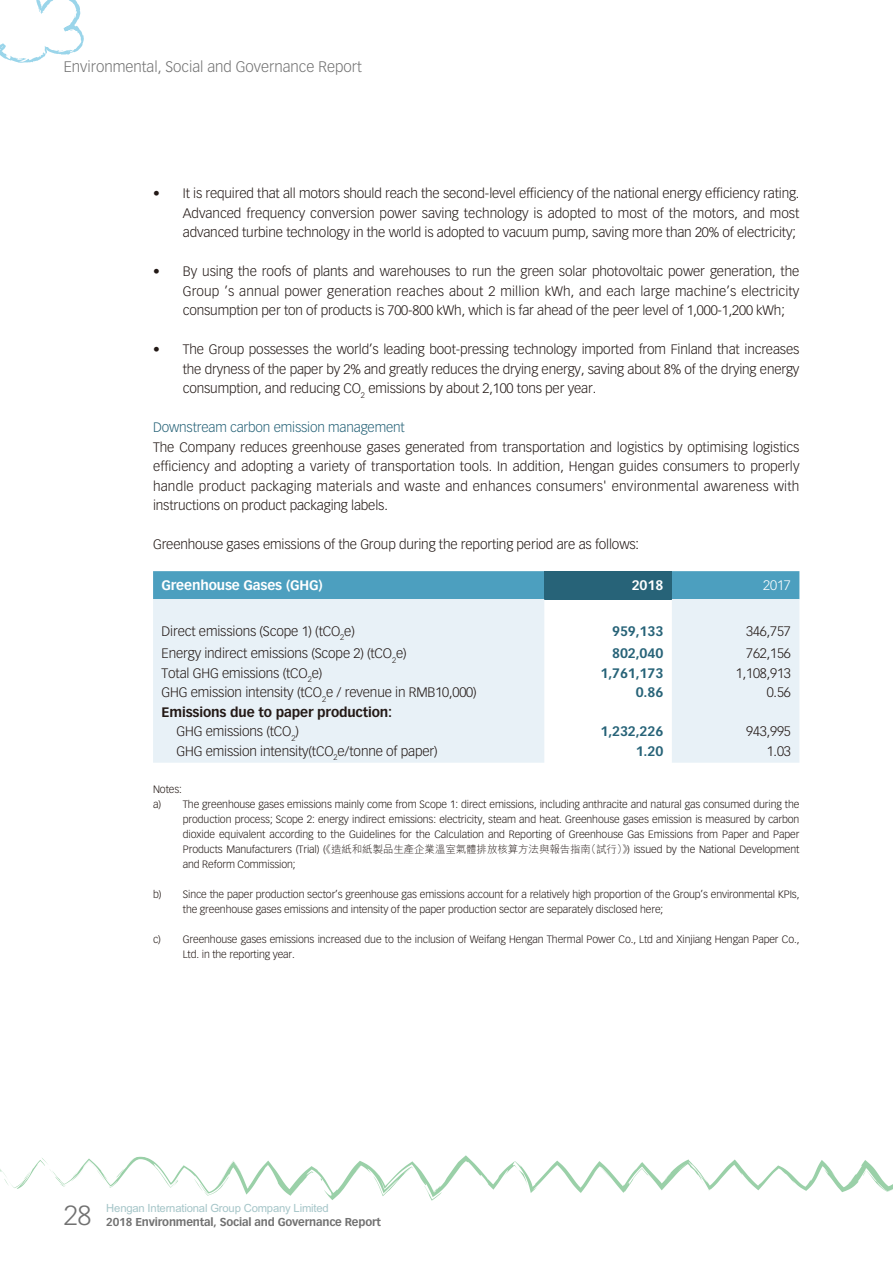
<style>
.page{position:relative;width:893px;height:1263px;background:#fff}
.page>*{position:absolute;margin:0;border:0;box-sizing:border-box;transform-origin:0 0}
.t1{font:300 27px "Vectora LT Std";color:#717171}
.t2{font:300 15px "Vectora LT Std";color:#717171}
.t3{font:300 13.5px/19.5px "Vectora LT Std";letter-spacing:-.01em;color:#231916;text-align:justify}
.t4{font:700 13.5px/19.5px "Vectora LT Std";letter-spacing:-.01em;color:#231916}
.t5{font:700 13.5px "Vectora LT Std";letter-spacing:-.01em;color:#276378}
.t6{font:300 13.5px "Vectora LT Std";letter-spacing:-.01em;color:#276378}
.t7{font:700 13.5px "Vectora LT Std";letter-spacing:-.01em;color:#fff}
.t8{font:300 13.5px "Vectora LT Std";color:#fff}
.t9{font:700 11.25px "Vectora LT Std";letter-spacing:-.015em;color:#717171}
.t10{font:11.25px "M Hei HK Bold E Ten B5 H";letter-spacing:-.015em;color:#a5c5c8}
.t11{font:300 10.5px/15px "Vectora LT Std";letter-spacing:-.01em;color:#231916}
.s1{font-weight:300}
.s2{font-family:"M Hei HK Light E Ten B5 H";font-weight:400}
</style>
<div class="page">
<svg style="left:0;top:0;width:84px;height:63px"></svg>
<svg style="left:0;top:1155px;width:893px;height:45px"></svg>
<div style="left:153px;top:571px;width:646px;height:28px;background:#4c9fbf"></div>
<div style="left:544px;top:571px;width:128px;height:28px;background:#276378"></div>
<svg style="left:153px;top:599px;width:646px;height:164px;fill:#e8f1f7"></svg>
<p class="t2" style="left:64px;top:59px;width:299px">Environmental, Social and Governance Report</p>
<p class="t3" style="left:183px;top:185px;width:618px;text-indent:-30px">• It is required that all motors should reach the second-level efficiency of the national energy efficiency rating.<br>Advanced frequency conversion power saving technology is adopted to most of the motors, and most advanced turbine technology in the world is adopted to vacuum pump, saving more than 20% of electricity;</p>
<p class="t3" style="left:183px;top:263px;width:618px;text-indent:-30px">• By using the roofs of plants and warehouses to run the green solar photovoltaic power generation, the Group ’s annual power generation reaches about 2 million kWh, and each large machine’s electricity consumption per ton of products is 700-800 kWh, which is far ahead of the peer level of 1,000-1,200 kWh;</p>
<p class="t3" style="left:183px;top:341px;width:618px;text-indent:-30px">• The Group possesses the world’s leading boot-pressing technology imported from Finland that increases the dryness of the paper by 2% and greatly reduces the drying energy, saving about 8% of the drying energy consumption, and reducing CO<sub>2</sub> emissions by about 2,100 tons per year.</p>
<p class="t6" style="left:153px;top:421px;width:253px">Downstream carbon emission management</p>
<p class="t3" style="left:153px;top:438px;width:648px">The Company reduces greenhouse gases generated from transportation and logistics by optimising logistics efficiency and adopting a variety of transportation tools. In addition, Hengan guides consumers to properly handle product packaging materials and waste and enhances consumers' environmental awareness with instructions on product packaging labels.</p>
<p class="t3" style="left:153px;top:536px;width:487px">Greenhouse gases emissions of the Group during the reporting period are as follows:</p>
<p class="t7" style="left:162px;top:579px;width:163px">Greenhouse Gases (GHG)</p>
<p class="t7" style="left:632px;top:579px;width:33px">2018</p>
<p class="t8" style="left:763px;top:579px;width:29px">2017</p>
<p class="t3" style="left:162px;top:622px;width:195px">Direct emissions (Scope 1) (tCO<sub>2</sub>e)</p>
<p class="t5" style="left:612px;top:625px;width:53px">959,133</p>
<p class="t3" style="left:746px;top:622px;width:46px">346,757</p>
<p class="t3" style="left:162px;top:645px;width:247px">Energy indirect emissions (Scope 2) (tCO<sub>2</sub>e)</p>
<p class="t5" style="left:612px;top:647px;width:53px">802,040</p>
<p class="t3" style="left:746px;top:645px;width:46px">762,156</p>
<p class="t3" style="left:162px;top:664px;width:162px">Total GHG emissions (tCO<sub>2</sub>e)</p>
<p class="t5" style="left:600px;top:667px;width:64px">1,761,173</p>
<p class="t3" style="left:736px;top:664px;width:57px">1,108,913</p>
<p class="t3" style="left:162px;top:684px;width:317px">GHG emission intensity (tCO<sub>2</sub>e / revenue in RMB10,000)</p>
<p class="t5" style="left:636px;top:686px;width:29px">0.86</p>
<p class="t3" style="left:767px;top:684px;width:26px">0.56</p>
<p class="t4" style="left:176px;top:703px;width:217px;text-indent:-15px">Emissions due to paper production:<br><span class="s1">GHG emissions (tCO</span><sub>2</sub><span class="s1">)</span></p>
<p class="t5" style="left:600px;top:725px;width:64px">1,232,226</p>
<p class="t3" style="left:746px;top:723px;width:46px">943,995</p>
<p class="t3" style="left:176px;top:742px;width:263px">GHG emission intensity(tCO<sub>2</sub>e/tonne of paper)</p>
<p class="t5" style="left:636px;top:745px;width:29px">1.20</p>
<p class="t3" style="left:767px;top:742px;width:26px">1.03</p>
<p class="t11" style="left:153px;top:782px;width:30px">Notes:</p>
<p class="t11" style="left:153px;top:797px;width:648px">a) The greenhouse gases emissions mainly come from Scope 1: direct emissions, including anthracite and natural gas consumed during the</p>
<p class="t11" style="left:183px;top:812px;width:618px">production process; Scope 2: energy indirect emissions: electricity, steam and heat. Greenhouse gases emission is measured by carbon</p>
<p class="t11" style="left:183px;top:827px;width:618px">dioxide equivalent according to the Guidelines for the Calculation and Reporting of Greenhouse Gas Emissions from Paper and Paper</p>
<p class="t11" style="left:183px;top:842px;width:618px">Products Manufacturers (Trial) (<span class="s2">《造紙和紙製品生產企業溫室氣體排放核算方法與報告指南（試行）》</span>) issued by the National Development</p>
<p class="t11" style="left:183px;top:857px;width:114px">and Reform Commission;</p>
<p class="t11" style="left:183px;top:887px;width:618px;text-indent:-30px">b) Since the paper production sector’s greenhouse gas emissions account for a relatively high proportion of the Group’s environmental KPIs, the greenhouse gases emissions and intensity of the paper production sector are separately disclosed here;</p>
<p class="t11" style="left:183px;top:932px;width:618px;text-indent:-30px">c) Greenhouse gases emissions increased due to the inclusion of Weifang Hengan Thermal Power Co., Ltd and Xinjiang Hengan Paper Co.,<br>Ltd. in the reporting year.</p>
<h1 class="t1" style="left:64px;top:1202px;width:29px">28</h1>
<p class="t10" style="left:106px;top:1203px;width:224px">Hengan International Group Company Limited</p>
<p class="t9" style="left:106px;top:1217px;width:276px">2018 Environmental, Social and Governance Report</p>
</div>
